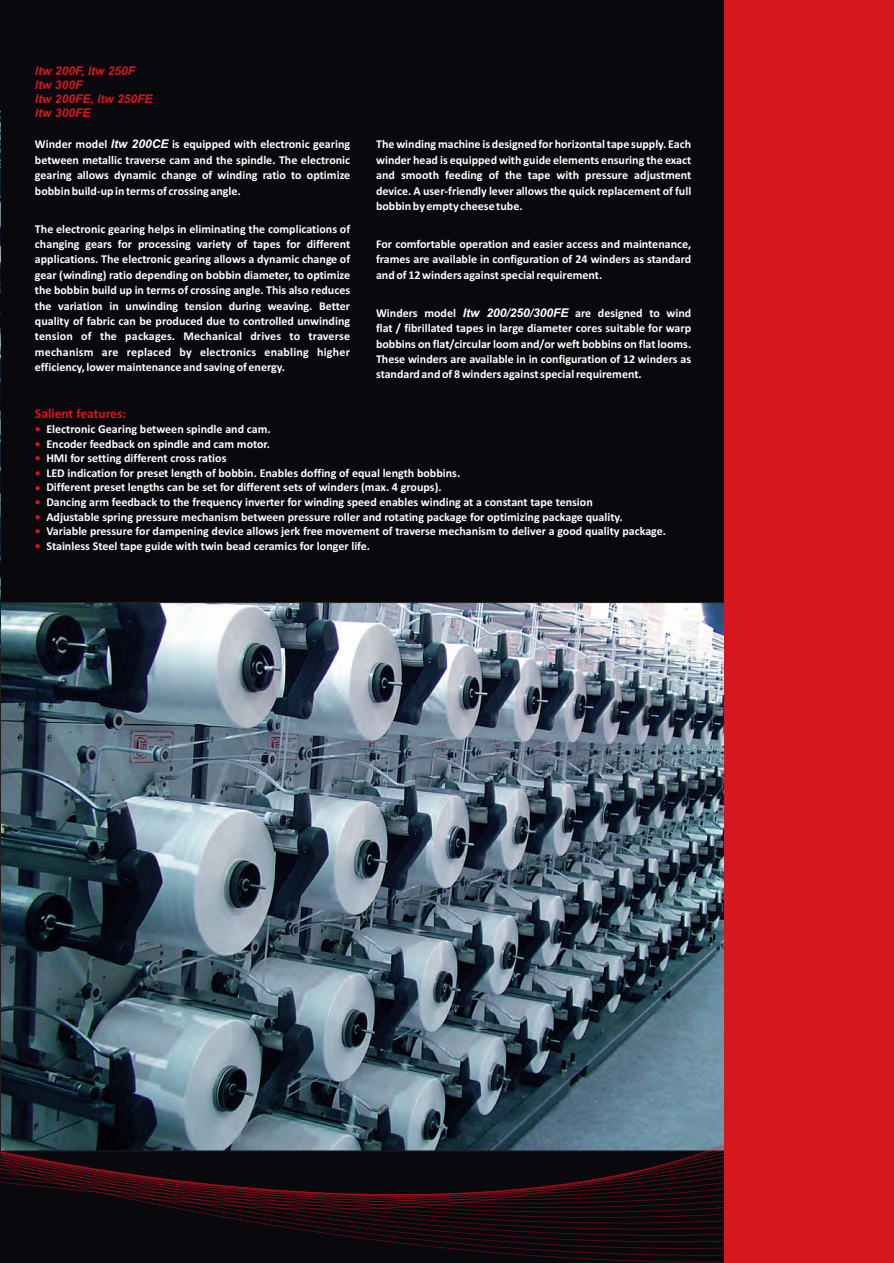
<style>
.page{position:relative;width:894px;height:1263px;background:#fff}
.page>*{position:absolute;margin:0;border:0;box-sizing:border-box;transform-origin:0 0}
.t1{font:700 13.5px "Calibri";color:#d7171f}
.t2{font:700 12px/14.7px "Calibri";color:#fff}
.t3{font:italic 700 12px/14.1px "Arial";color:#d7171f}
.t4{font:700 12px/14.7px "Calibri";color:#d7171f;text-align:justify}
.s1{font-family:"Arial";font-style:italic}
</style>
<div class="page">
<div style="left:0;top:0;width:893px;height:1263px;background:#08080d"></div>
<img style="left:2px;top:604px;width:722px;height:340px">
<div style="left:724px;top:0;width:169px;height:1263px;background:#d7171f"></div>
<svg style="left:0;top:960px;width:724px;height:303px"></svg>
<img style="left:0;top:110px;width:1px;height:539px">
<p class="t3" style="left:35px;top:65px;width:119px">ltw 200F, ltw 250F ltw 300F<br>ltw 200FE, ltw 250FE ltw 300FE</p>
<p class="t2" style="left:35px;top:138px;width:317px">Winder model <span class="s1">ltw 200CE</span> is equipped with electronic gearing</p>
<p class="t2" style="left:376px;top:138px;width:317px">The winding machine is designed for horizontal tape supply. Each</p>
<p class="t2" style="left:35px;top:153px;width:317px">between metallic traverse cam and the spindle. The electronic</p>
<p class="t2" style="left:376px;top:153px;width:317px">winder head is equipped with guide elements ensuring the exact</p>
<p class="t2" style="left:35px;top:169px;width:316px">gearing allows dynamic change of winding ratio to optimize</p>
<p class="t2" style="left:376px;top:169px;width:316px">and smooth feeding of the tape with pressure adjustment</p>
<p class="t2" style="left:35px;top:184px;width:207px">bobbin build-up in terms of crossing angle.</p>
<p class="t2" style="left:376px;top:184px;width:317px;line-height:15.5px">device. A user-friendly lever allows the quick replacement of full bobbin by empty cheese tube.</p>
<p class="t2" style="left:35px;top:222px;width:317px;line-height:15.5px">The electronic gearing helps in eliminating the complications of changing gears for processing variety of tapes for different</p>
<p class="t2" style="left:376px;top:238px;width:317px">For comfortable operation and easier access and maintenance,</p>
<p class="t2" style="left:35px;top:253px;width:317px">applications. The electronic gearing allows a dynamic change of</p>
<p class="t2" style="left:376px;top:253px;width:316px">frames are available in configuration of 24 winders as standard</p>
<p class="t2" style="left:35px;top:268px;width:316px">gear (winding) ratio depending on bobbin diameter, to optimize</p>
<p class="t2" style="left:376px;top:268px;width:228px">and of 12 winders against special requirement.</p>
<p class="t2" style="left:35px;top:283px;width:317px;line-height:15.5px">the bobbin build up in terms of crossing angle. This also reduces the variation in unwinding tension during weaving. Better</p>
<p class="t2" style="left:376px;top:306px;width:317px">Winders model <span class="s1">ltw 200/250/300FE</span> are designed to wind</p>
<p class="t2" style="left:35px;top:315px;width:317px">quality of fabric can be produced due to controlled unwinding</p>
<p class="t2" style="left:376px;top:322px;width:317px">flat / fibrillated tapes in large diameter cores suitable for warp</p>
<p class="t2" style="left:35px;top:330px;width:316px">tension of the packages. Mechanical drives to traverse</p>
<p class="t2" style="left:376px;top:337px;width:317px">bobbins on flat/circular loom and/or weft bobbins on flat looms.</p>
<p class="t2" style="left:35px;top:345px;width:316px">mechanism are replaced by electronics enabling higher</p>
<p class="t2" style="left:376px;top:353px;width:316px">These winders are available in in configuration of 12 winders as</p>
<p class="t2" style="left:35px;top:361px;width:252px">efficiency, lower maintenance and saving of energy.</p>
<p class="t2" style="left:376px;top:368px;width:267px">standard and of 8 winders against special requirement.</p>
<p class="t1" style="left:35px;top:408px;width:93px">Salient features:</p>
<p class="t4" style="left:35px;top:422px;width:7px">• • • • • • • • •</p>
<p class="t2" style="left:46px;top:422px;width:621px">Electronic Gearing between spindle and cam.<br>Encoder feedback on spindle and cam motor.<br>HMI for setting different cross ratios<br>LED indication for preset length of bobbin. Enables doffing of equal length bobbins.<br>Different preset lengths can be set for different sets of winders (max. 4 groups).<br>Dancing arm feedback to the frequency inverter for winding speed enables winding at a constant tape tension<br>Adjustable spring pressure mechanism between pressure roller and rotating package for optimizing package quality.<br>Variable pressure for dampening device allows jerk free movement of traverse mechanism to deliver a good quality package.<br>Stainless Steel tape guide with twin bead ceramics for longer life.</p>
</div>
